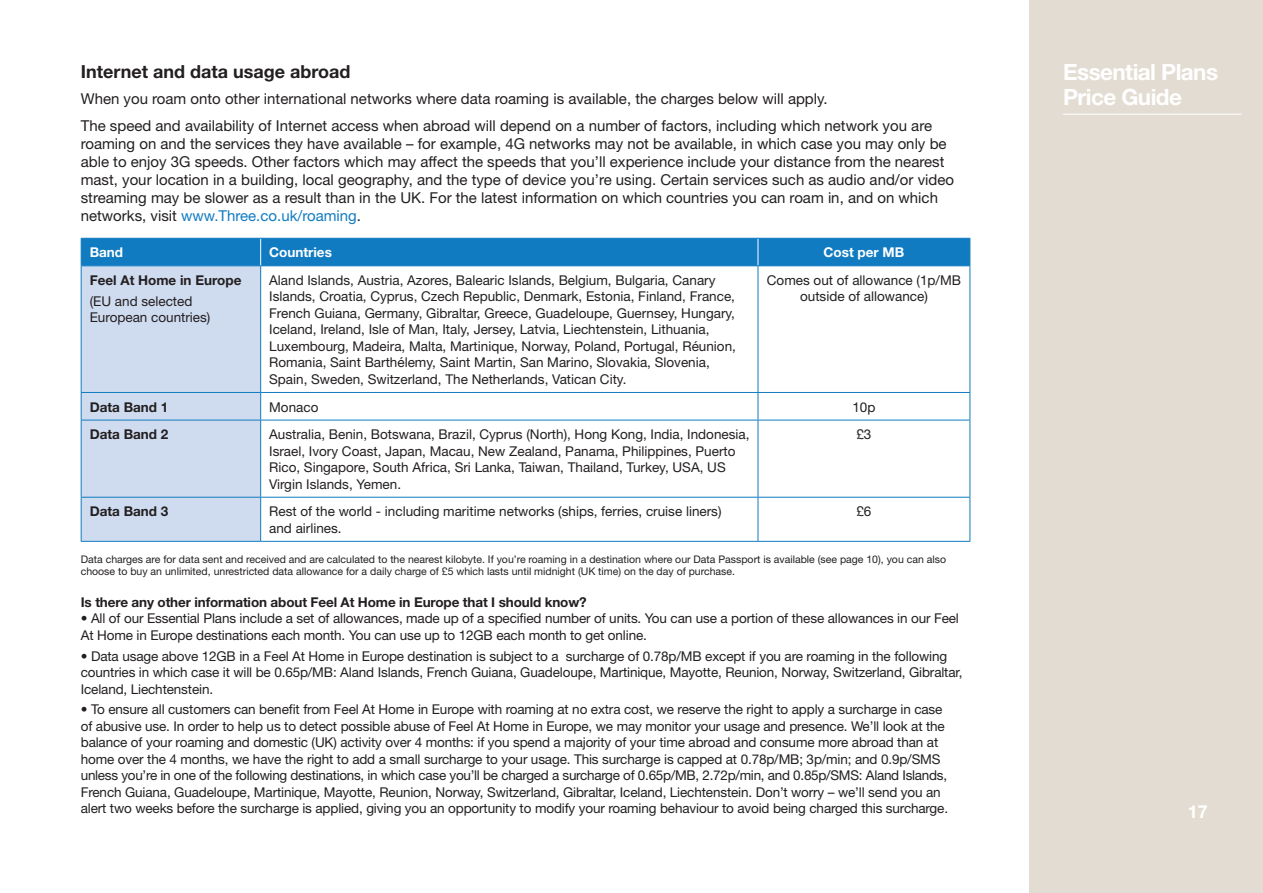
<style>
.page{position:relative;width:1263px;height:893px;background:#fff}
.page>*{position:absolute;margin:0;border:0;box-sizing:border-box;transform-origin:0 0}
.t1{font:700 22.5px/25.5px "Helvetica Neue LT";letter-spacing:-.025em;color:#fff}
.titles_h3{font:700 18px "Helvetica Neue LT";color:#231f20}
.t2{font:700 18px "Helvetica Neue LT";color:#fff}
.text_body{font:15px/18px "Helvetica Neue LT";color:#231f20}
.text_body-2{font:13.5px/16.5px "Helvetica Neue LT";letter-spacing:-.01em;color:#231f20}
.table_copy_left{font:13.5px/16.5px "Helvetica Neue LT";color:#231f20}
.text_body-3{font:700 13.5px "Helvetica Neue LT";letter-spacing:-.01em;color:#231f20}
.table_copy_centered{font:13.5px/16.5px "Helvetica Neue LT";color:#231f20;text-align:center}
.table_copy_left-2{font:700 13.5px "Helvetica Neue LT";color:#231f20}
.table_header_left{font:700 13.5px "Helvetica Neue LT";color:#fff}
.table_header_centere{font:700 13.5px "Helvetica Neue LT";color:#fff}
.text_footnotes{font:10.5px/12.6px "Helvetica Neue LT";color:#231f20}
.s1{color:#107bc1}
</style>
<div class="page">
<div style="left:1029px;top:0;width:234px;height:893px;background:#e3dcd2"></div>
<hr style="left:1063px;top:114px;width:179px;height:1px;background:#fff">
<div style="left:82px;top:266px;width:178px;height:275px;background:#cfdbef"></div>
<div style="left:81px;top:238px;width:889px;height:27px;background:#107bc1"></div>
<hr style="left:81px;top:266px;width:1px;height:126px;background:#107bc1">
<hr style="left:81px;top:265px;width:180px;height:1px;background:#107bc1">
<hr style="left:260px;top:266px;width:1px;height:126px;background:#107bc1">
<hr style="left:261px;top:265px;width:497px;height:1px;background:#107bc1">
<hr style="left:758px;top:266px;width:1px;height:126px;background:#107bc1">
<hr style="left:758px;top:265px;width:212px;height:1px;background:#107bc1">
<hr style="left:969px;top:266px;width:1px;height:126px;background:#107bc1">
<svg style="left:81px;top:393px;width:1px;height:27px"></svg>
<hr style="left:81px;top:392px;width:180px;height:1px;background:#107bc1">
<svg style="left:260px;top:393px;width:1px;height:27px"></svg>
<hr style="left:261px;top:392px;width:497px;height:1px;background:#107bc1">
<svg style="left:758px;top:393px;width:1px;height:27px"></svg>
<hr style="left:758px;top:392px;width:212px;height:1px;background:#107bc1">
<svg style="left:969px;top:393px;width:1px;height:27px"></svg>
<hr style="left:81px;top:420px;width:1px;height:77px;background:#107bc1">
<hr style="left:81px;top:420px;width:180px;height:1px;background:#107bc1">
<hr style="left:260px;top:420px;width:1px;height:77px;background:#107bc1">
<hr style="left:261px;top:420px;width:497px;height:1px;background:#107bc1">
<hr style="left:758px;top:420px;width:1px;height:77px;background:#107bc1">
<hr style="left:758px;top:420px;width:212px;height:1px;background:#107bc1">
<hr style="left:969px;top:420px;width:1px;height:77px;background:#107bc1">
<hr style="left:81px;top:498px;width:1px;height:43px;background:#107bc1">
<hr style="left:81px;top:497px;width:180px;height:1px;background:#107bc1">
<hr style="left:81px;top:541px;width:180px;height:1px;background:#107bc1">
<hr style="left:260px;top:498px;width:1px;height:43px;background:#107bc1">
<hr style="left:261px;top:497px;width:497px;height:1px;background:#107bc1">
<hr style="left:261px;top:541px;width:497px;height:1px;background:#107bc1">
<hr style="left:758px;top:498px;width:1px;height:43px;background:#107bc1">
<hr style="left:758px;top:497px;width:212px;height:1px;background:#107bc1">
<hr style="left:969px;top:498px;width:1px;height:43px;background:#107bc1">
<hr style="left:758px;top:541px;width:212px;height:1px;background:#107bc1">
<p class="titles_h3" style="left:81px;top:60px;width:271px">Internet and data usage abroad</p>
<p class="text_body" style="left:81px;top:90px;width:748px">When you roam onto other international networks where data roaming is available, the charges below will apply.</p>
<p class="text_body" style="left:81px;top:116px;width:875px">The speed and availability of Internet access when abroad will depend on a number of factors, including which network you are roaming on and the services they have available – for example, 4G networks may not be available, in which case you may only be able to enjoy 3G speeds. Other factors which may affect the speeds that you’ll experience include your distance from the nearest mast, your location in a building, local geography, and the type of device you’re using. Certain services such as audio and/or video streaming may be slower as a result than in the UK. For the latest information on which countries you can roam in, and on which networks, visit <span class="s1">www.Three.co.uk/roaming</span>.</p>
<p class="table_header_left" style="left:90px;top:244px;width:35px">Band</p>
<p class="table_header_left" style="left:269px;top:244px;width:64px">Countries</p>
<p class="table_header_centere" style="left:823px;top:244px;width:82px">Cost per MB</p>
<p class="table_copy_left-2" style="left:90px;top:272px;width:153px">Feel At Home in Europe</p>
<p class="table_copy_left" style="left:90px;top:292px;width:122px">(EU and selected<br>European countries)</p>
<p class="table_copy_left" style="left:269px;top:272px;width:468px">Aland Islands, Austria, Azores, Balearic Islands, Belgium, Bulgaria, Canary Islands, Croatia, Cyprus, Czech Republic, Denmark, Estonia, Finland, France, French Guiana, Germany, Gibraltar, Greece, Guadeloupe, Guernsey, Hungary, Iceland, Ireland, Isle of Man, Italy, Jersey, Latvia, Liechtenstein, Lithuania, Luxembourg, Madeira, Malta, Martinique, Norway, Poland, Portugal, Réunion, Romania, Saint Barthélemy, Saint Martin, San Marino, Slovakia, Slovenia, Spain, Sweden, Switzerland, The Netherlands, Vatican City.</p>
<p class="table_copy_centered" style="left:767px;top:272px;width:196px">Comes out of allowance (1p/MB outside of allowance)</p>
<p class="table_copy_left-2" style="left:90px;top:398px;width:80px">Data Band 1</p>
<p class="table_copy_left" style="left:269px;top:398px;width:51px">Monaco</p>
<p class="table_copy_centered" style="left:852px;top:398px;width:25px">10p</p>
<p class="table_copy_left-2" style="left:90px;top:426px;width:80px">Data Band 2</p>
<p class="table_copy_left" style="left:269px;top:426px;width:482px">Australia, Benin, Botswana, Brazil, Cyprus (North), Hong Kong, India, Indonesia, Israel, Ivory Coast, Japan, Macau, New Zealand, Panama, Philippines, Puerto Rico, Singapore, South Africa, Sri Lanka, Taiwan, Thailand, Turkey, USA, US Virgin Islands, Yemen.</p>
<p class="table_copy_centered" style="left:856px;top:426px;width:17px">£3</p>
<p class="table_copy_left-2" style="left:90px;top:503px;width:80px">Data Band 3</p>
<p class="table_copy_left" style="left:269px;top:503px;width:454px">Rest of the world ‑ including maritime networks (ships, ferries, cruise liners) and airlines.</p>
<p class="table_copy_centered" style="left:856px;top:503px;width:17px">£6</p>
<p class="text_footnotes" style="left:81px;top:553px;width:867px">Data charges are for data sent and received and are calculated to the nearest kilobyte. If you’re roaming in a destination where our Data Passport is available (see page 10), you can also choose to buy an unlimited, unrestricted data allowance for a daily charge of £5 which lasts until midnight (UK time) on the day of purchase.</p>
<p class="text_body-3" style="left:81px;top:594px;width:507px">Is there any other information about Feel At Home in Europe that I should know?</p>
<p class="text_body-2" style="left:81px;top:610px;width:880px">• All of our Essential Plans include a set of allowances, made up of a specified number of units. You can use a portion of these allowances in our Feel<br>At Home in Europe destinations each month. You can use up to 12GB each month to get online.</p>
<p class="text_body-2" style="left:81px;top:647px;width:883px">• Data usage above 12GB in a Feel At Home in Europe destination is subject to a surcharge of 0.78p/MB except if you are roaming in the following countries in which case it will be 0.65p/MB: Aland Islands, French Guiana, Guadeloupe, Martinique, Mayotte, Reunion, Norway, Switzerland, Gibraltar,<br>Iceland, Liechtenstein.</p>
<p class="text_body-2" style="left:81px;top:701px;width:869px">• To ensure all customers can benefit from Feel At Home in Europe with roaming at no extra cost, we reserve the right to apply a surcharge in case of abusive use. In order to help us to detect possible abuse of Feel At Home in Europe, we may monitor your usage and presence. We’ll look at the balance of your roaming and domestic (UK) activity over 4 months: if you spend a majority of your time abroad and consume more abroad than at home over the 4 months, we have the right to add a small surcharge to your usage. This surcharge is capped at 0.78p/MB; 3p/min; and 0.9p/SMS unless you’re in one of the following destinations, in which case you’ll be charged a surcharge of 0.65p/MB, 2.72p/min, and 0.85p/SMS: Aland Islands, French Guiana, Guadeloupe, Martinique, Mayotte, Reunion, Norway, Switzerland, Gibraltar, Iceland, Liechtenstein. Don’t worry – we’ll send you an alert two weeks before the surcharge is applied, giving you an opportunity to modify your roaming behaviour to avoid being charged this surcharge.</p>
<h1 class="t1" style="left:1063px;top:59px;width:156px">Essential Plans<br>Price Guide</h1>
<h2 class="t2" style="left:1188px;top:801px;width:22px">17</h2>
</div>
